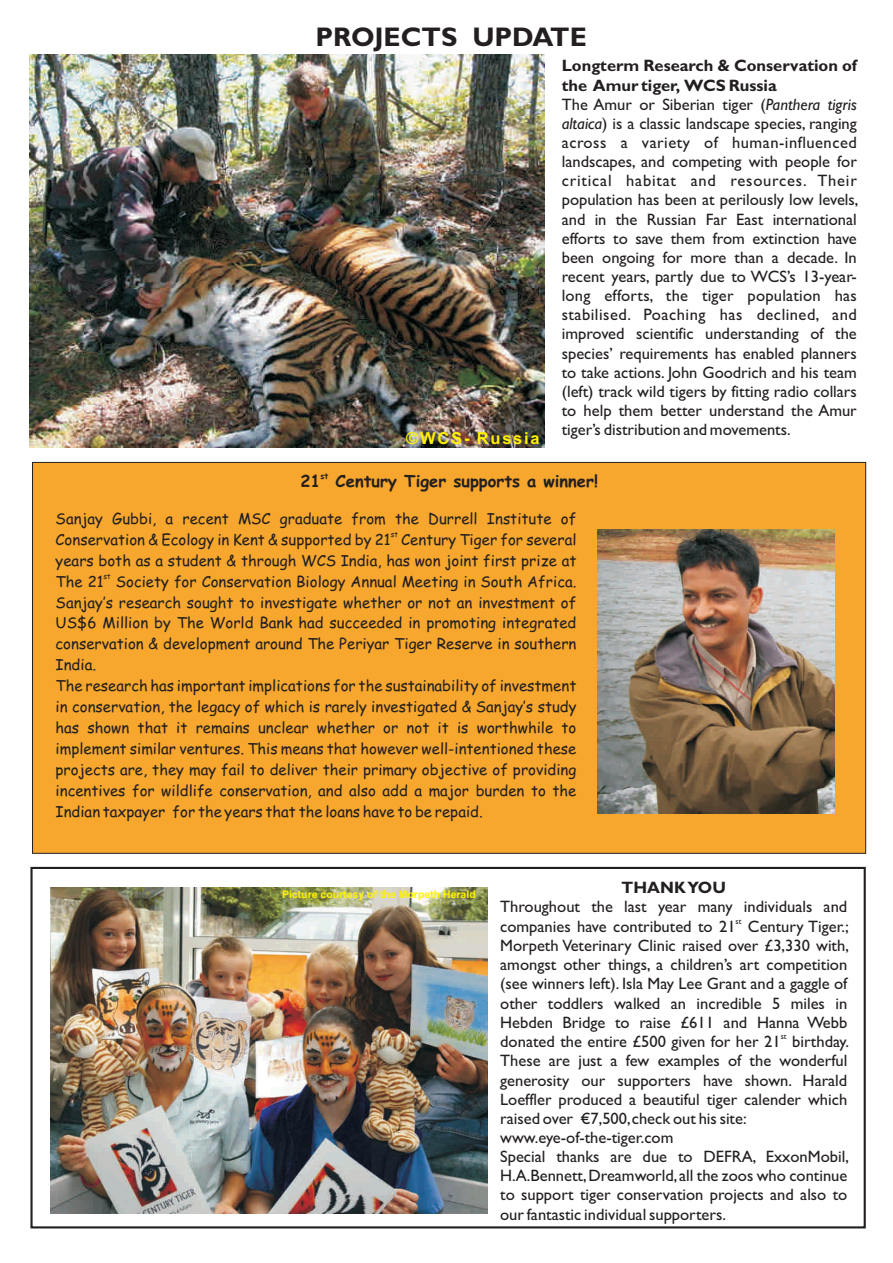
<style>
.page{position:relative;width:893px;height:1263px;background:#fff}
.page>*{position:absolute;margin:0;border:0;box-sizing:border-box;transform-origin:0 0}
.t1{font:700 27px "Gill Sans";color:#231f20}
.t2{font:16.5px/19.2px "Gill Sans";color:#231f20}
.t3{font:700 16.5px "Comic Sans MS";color:#231f20}
.t4{font:700 16.5px "Arial";letter-spacing:.105em;color:#fff101}
.t5{font:700 16.5px "Gill Sans";color:#231f20}
.t6{font:15px/20.9px "Comic Sans MS";color:#231f20}
.t7{font:700 10.5px "Arial";color:#fff101}
.t8{font:8.25px "Gill Sans";color:#231f20}
.t9{font:700 8.25px "Comic Sans MS";color:#231f20}
.t10{font:7.5px "Comic Sans MS";color:#231f20}
.s1{font-weight:700}
.s2{font-style:italic}
</style>
<div class="page">
<svg style="left:30px;top:866px;width:836px;height:363px"></svg>
<img style="left:30px;top:55px;width:514px;height:393px">
<div style="left:32px;top:462px;width:834px;height:392px;background:#f7a72d"></div>
<img style="left:598px;top:530px;width:236px;height:283px">
<img style="left:50px;top:888px;width:437px;height:325px">
<h1 class="t1" style="left:315px;top:28px;width:273px">PROJECTS UPDATE</h1>
<p class="t4" style="left:406px;top:432px;width:135px">©WCS- Russia</p>
<p class="t2" style="left:562px;top:58px;width:298px"><span class="s1">Longterm Research &amp; Conservation of the Amur tiger, WCS Russia<br></span>The Amur or Siberian tiger (<span class="s2">Panthera tigris altaica</span>) is a classic landscape species, ranging across a variety of human-influenced landscapes, and competing with people for critical habitat and resources. Their population has been at perilously low levels, and in the Russian Far East international efforts to save them from extinction have been ongoing for more than a decade. In recent years, partly due to WCS’s 13-year&shy;long efforts, the tiger population has stabilised. Poaching has declined, and improved scientific understanding of the species’ requirements has enabled planners to take actions. John Goodrich and his team (left) track wild tigers by fitting radio collars to help them better understand the Amur tiger’s distribution and movements.</p>
<p class="t9" style="left:321px;top:472px;width:9px">st</p>
<p class="t3" style="left:300px;top:474px;width:299px">21 Century Tiger supports a winner!</p>
<p class="t6" style="left:56px;top:510px;width:522px">Sanjay Gubbi, a recent MSC graduate from the Durrell Institute of</p>
<p class="t10" style="left:391px;top:531px;width:9px">st</p>
<p class="t6" style="left:56px;top:531px;width:522px">Conservation &amp; Ecology in Kent &amp; supported by 21 Century Tiger for several years both as a student &amp; through WCS India, has won joint first prize at</p>
<p class="t10" style="left:104px;top:573px;width:9px">st</p>
<p class="t6" style="left:56px;top:572px;width:522px">The 21 Society for Conservation Biology Annual Meeting in South Africa.<br>Sanjay’s research sought to investigate whether or not an investment of US$6 Million by The World Bank had succeeded in promoting integrated conservation &amp; development around The Periyar Tiger Reserve in southern India.<br>The research has important implications for the sustainability of investment in conservation, the legacy of which is rarely investigated &amp; Sanjay’s study has shown that it remains unclear whether or not it is worthwhile to implement similar ventures. This means that however well-intentioned these projects are, they may fail to deliver their primary objective of providing incentives for wildlife conservation, and also add a major burden to the Indian taxpayer for the years that the loans have to be repaid.</p>
<p class="t7" style="left:282px;top:891px;width:195px">Picture courtesy of the Morpeth Herald</p>
<p class="t5" style="left:622px;top:882px;width:106px">THANK YOU</p>
<p class="t2" style="left:500px;top:899px;width:349px">Throughout the last year many individuals and</p>
<p class="t8" style="left:736px;top:918px;width:7px">st</p>
<p class="t2" style="left:500px;top:918px;width:350px;text-align:justify">companies have contributed to 21 Century Tiger.; Morpeth Veterinary Clinic raised over £3,330 with, amongst other things, a children’s art competition (see winners left). Isla May Lee Grant and a gaggle of other toddlers walked an incredible 5 miles in Hebden Bridge to raise £611 and Hanna Webb</p>
<p class="t8" style="left:781px;top:1033px;width:7px">st</p>
<p class="t2" style="left:500px;top:1034px;width:350px">donated the entire £500 given for her 21 birthday.<br>These are just a few examples of the wonderful generosity our supporters have shown. Harald Loeffler produced a beautiful tiger calender which raised over €7,500,check out his site: www.eye-of-the-tiger.com<br>Special thanks are due to DEFRA, ExxonMobil, H.A.Bennett,Dreamworld,all the zoos who continue to support tiger conservation projects and also to our fantastic individual supporters.</p>
</div>
